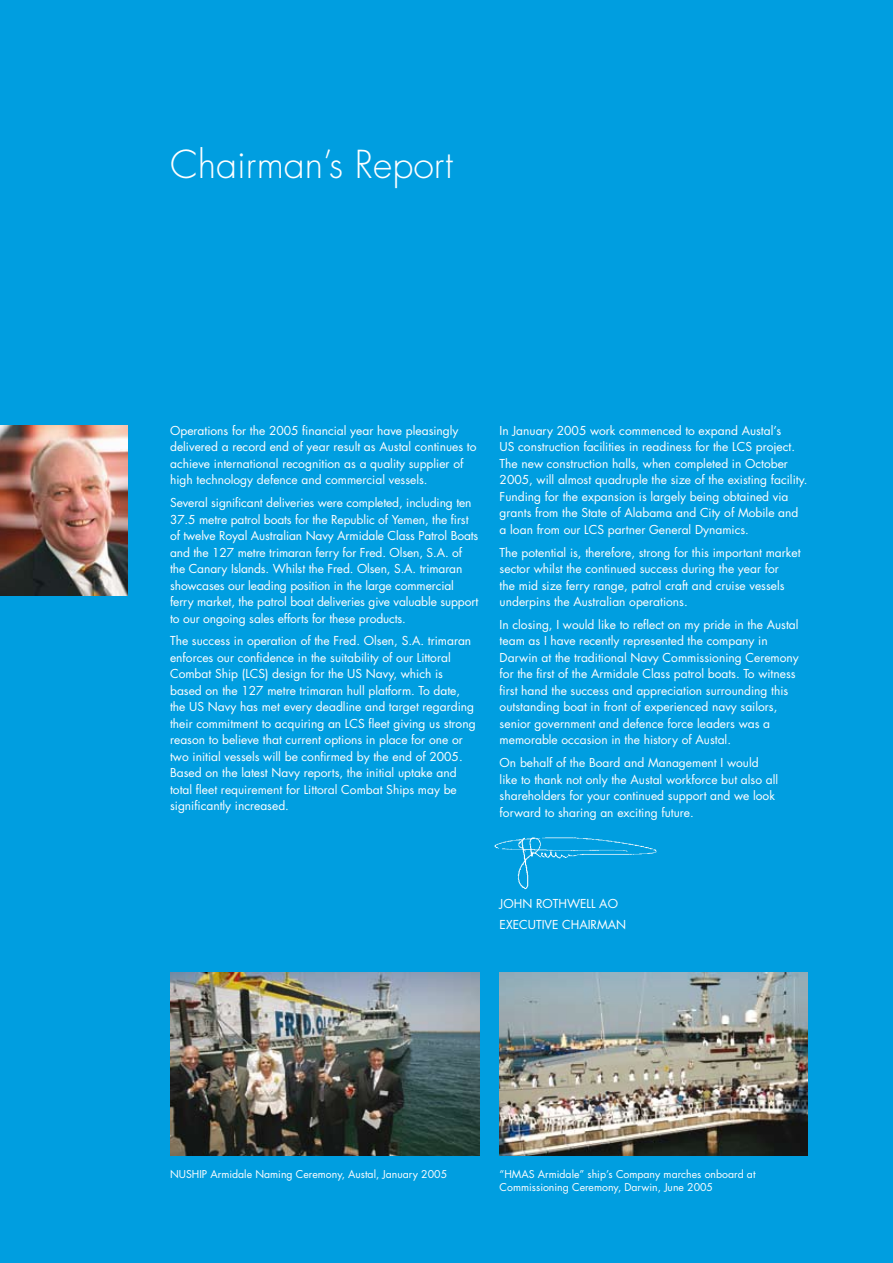
<style>
.page{position:relative;width:893px;height:1263px;background:#009ee0}
.page>*{position:absolute;margin:0;border:0;box-sizing:border-box;transform-origin:0 0}
.t1{font:300 37.5px "Futura";color:#fff}
.t2{font:12px/16.5px "Futura";color:#fff}
.t3{font:10.5px/13.5px "Futura";color:#fff}
</style>
<div class="page">
<img style="left:0;top:425px;width:128px;height:170px">
<img style="left:499px;top:972px;width:309px;height:183px">
<img style="left:170px;top:972px;width:310px;height:183px">
<img style="left:494px;top:837px;width:163px;height:53px">
<h1 class="t1" style="left:170px;top:140px;width:284px">Chairman’s Report</h1>
<p class="t2" style="left:170px;top:422px;width:308px">Operations for the 2005 financial year have pleasingly delivered a record end of year result as Austal continues to achieve international recognition as a quality supplier of high technology defence and commercial vessels.</p>
<p class="t2" style="left:170px;top:494px;width:310px">Several significant deliveries were completed, including ten 37.5 metre patrol boats for the Republic of Yemen, the first of twelve Royal Australian Navy Armidale Class Patrol Boats and the 127 metre trimaran ferry for Fred. Olsen, S.A. of the Canary Islands. Whilst the Fred. Olsen, S.A. trimaran showcases our leading position in the large commercial ferry market, the patrol boat deliveries give valuable support to our ongoing sales efforts for these products.</p>
<p class="t2" style="left:170px;top:633px;width:307px">The success in operation of the Fred. Olsen, S.A. trimaran enforces our confidence in the suitability of our Littoral Combat Ship (LCS) design for the US Navy, which is based on the 127 metre trimaran hull platform. To date, the US Navy has met every deadline and target regarding their commitment to acquiring an LCS fleet giving us strong reason to believe that current options in place for one or two initial vessels will be confirmed by the end of 2005.<br>Based on the latest Navy reports, the initial uptake and total fleet requirement for Littoral Combat Ships may be significantly increased.</p>
<p class="t2" style="left:500px;top:422px;width:309px">In January 2005 work commenced to expand Austal’s<br>US construction facilities in readiness for the LCS project.<br>The new construction halls, when completed in October 2005, will almost quadruple the size of the existing facility.<br>Funding for the expansion is largely being obtained via grants from the State of Alabama and City of Mobile and a loan from our LCS partner General Dynamics.</p>
<p class="t2" style="left:500px;top:544px;width:302px">The potential is, therefore, strong for this important market sector whilst the continued success during the year for<br>the mid size ferry range, patrol craft and cruise vessels underpins the Australian operations.</p>
<p class="t2" style="left:500px;top:616px;width:301px">In closing, I would like to reflect on my pride in the Austal team as I have recently represented the company in Darwin at the traditional Navy Commissioning Ceremony for the first of the Armidale Class patrol boats. To witness first hand the success and appreciation surrounding this outstanding boat in front of experienced navy sailors, senior government and defence force leaders was a memorable occasion in the history of Austal.</p>
<p class="t2" style="left:500px;top:754px;width:280px">On behalf of the Board and Management I would like to thank not only the Austal workforce but also all shareholders for your continued support and we look forward to sharing an exciting future.</p>
<p class="t2" style="left:500px;top:893px;width:128px;line-height:20.7px">JOHN ROTHWELL AO<br>EXECUTIVE CHAIRMAN</p>
<p class="t3" style="left:170px;top:1167px;width:279px">NUSHIP Armidale Naming Ceremony, Austal, January 2005</p>
<p class="t3" style="left:500px;top:1167px;width:257px">“HMAS Armidale” ship’s Company marches onboard at<br>Commissioning Ceremony, Darwin, June 2005</p>
</div>
